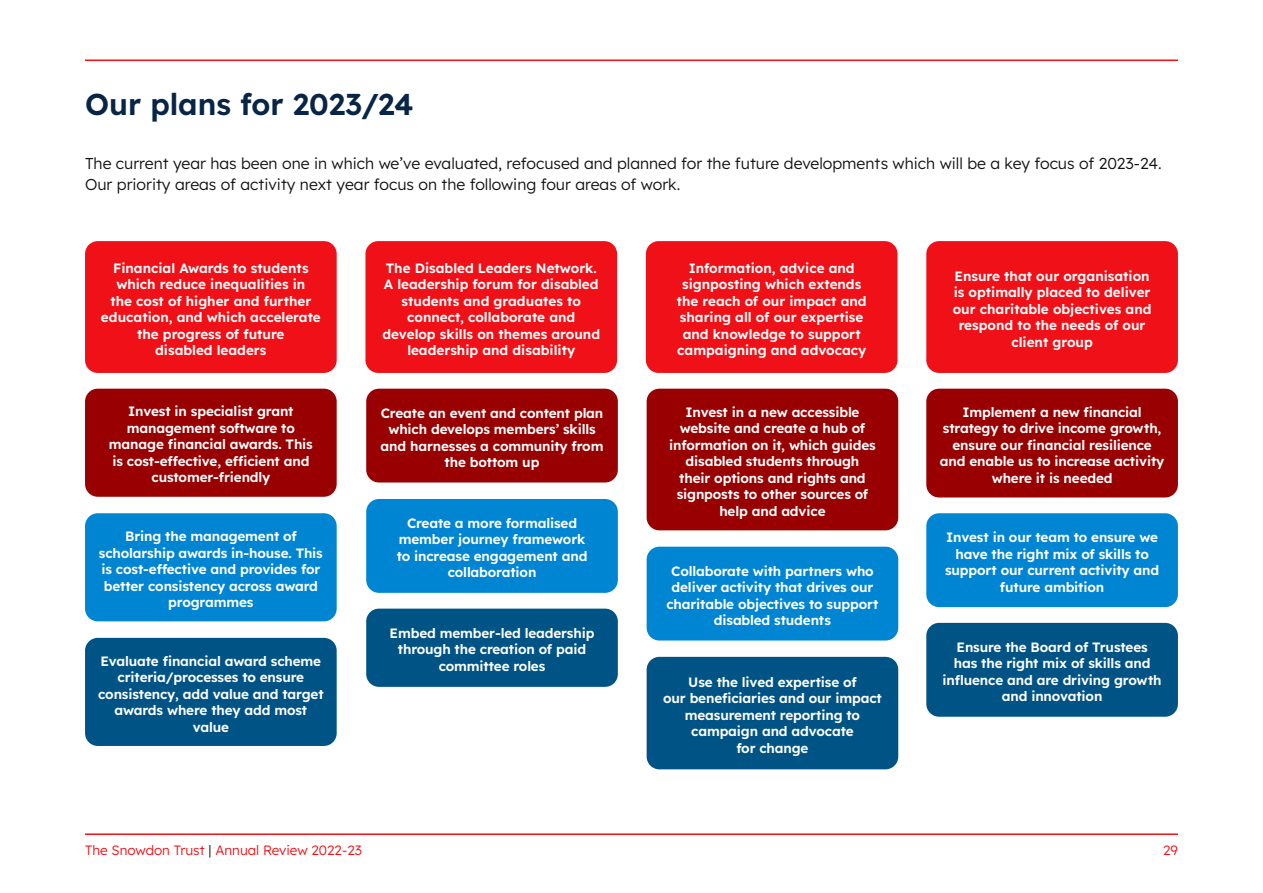
<style>
.page{position:relative;width:1263px;height:893px;background:#fff}
.page>*{position:absolute;margin:0;border:0;box-sizing:border-box;transform-origin:0 0}
.t1{font:30px "Lexend Deca";color:#082545}
.t2{font:300 15.75px/21px "Lexend Deca";color:#121212}
.t3{font:13.5px/16.5px "Lexend Deca";letter-spacing:-.01em;color:#fff;text-align:center}
.t4{font:300 13.5px "Lexend Deca";color:#f01118}
.s1{color:#121212}
</style>
<div class="page">
<hr style="left:85px;top:60px;width:1093px;height:1px;background:#f01118">
<hr style="left:85px;top:833px;width:1093px;height:2px;background:#f01118">
<div style="left:85px;top:241px;width:252px;height:132px;background:#f01118;border-radius:13px"></div>
<div style="left:85px;top:389px;width:252px;height:108px;background:#990001;border-radius:13px"></div>
<div style="left:366px;top:389px;width:252px;height:93px;background:#990001;border-radius:13px"></div>
<div style="left:647px;top:389px;width:251px;height:141px;background:#990001;border-radius:13px"></div>
<div style="left:926px;top:389px;width:252px;height:108px;background:#990001;border-radius:13px"></div>
<div style="left:85px;top:513px;width:252px;height:108px;background:#0085d3;border-radius:13px"></div>
<div style="left:366px;top:499px;width:252px;height:94px;background:#0085d3;border-radius:13px"></div>
<div style="left:647px;top:547px;width:251px;height:93px;background:#0085d3;border-radius:13px"></div>
<div style="left:926px;top:513px;width:252px;height:94px;background:#0085d3;border-radius:13px"></div>
<div style="left:85px;top:638px;width:252px;height:108px;background:#005485;border-radius:13px"></div>
<div style="left:366px;top:609px;width:252px;height:78px;background:#005485;border-radius:13px"></div>
<div style="left:647px;top:657px;width:251px;height:112px;background:#005485;border-radius:13px"></div>
<div style="left:926px;top:623px;width:252px;height:94px;background:#005485;border-radius:13px"></div>
<div style="left:365px;top:241px;width:252px;height:132px;background:#f01118;border-radius:13px"></div>
<div style="left:646px;top:241px;width:251px;height:132px;background:#f01118;border-radius:13px"></div>
<div style="left:926px;top:241px;width:252px;height:132px;background:#f01118;border-radius:13px"></div>
<h1 class="t1" style="left:85px;top:83px;width:330px">Our plans for 2023/24</h1>
<p class="t2" style="left:85px;top:152px;width:1078px">The current year has been one in which we’ve evaluated, refocused and planned for the future developments which will be a key focus of 2023-24.<br>Our priority areas of activity next year focus on the following four areas of work.</p>
<p class="t3" style="left:101px;top:259px;width:221px">Financial Awards to students which reduce inequalities in<br>the cost of higher and further education, and which accelerate the progress of future<br>disabled leaders</p>
<p class="t3" style="left:382px;top:259px;width:219px">The Disabled Leaders Network.<br>A leadership forum for disabled students and graduates to connect, collaborate and develop skills on themes around leadership and disability</p>
<p class="t3" style="left:677px;top:259px;width:191px">Information, advice and signposting which extends the reach of our impact and sharing all of our expertise and knowledge to support campaigning and advocacy</p>
<p class="t3" style="left:953px;top:267px;width:200px">Ensure that our organisation is optimally placed to deliver our charitable objectives and respond to the needs of our client group</p>
<p class="t3" style="left:109px;top:403px;width:205px">Invest in specialist grant management software to manage financial awards. This is cost-effective, efficient and customer-friendly</p>
<p class="t3" style="left:381px;top:404px;width:224px">Create an event and content plan which develops members’ skills and harnesses a community from the bottom up</p>
<p class="t3" style="left:669px;top:403px;width:208px">Invest in a new accessible website and create a hub of information on it, which guides disabled students through their options and rights and signposts to other sources of help and advice</p>
<p class="t3" style="left:940px;top:403px;width:226px">Implement a new financial strategy to drive income growth, ensure our financial resilience and enable us to increase activity where it is needed</p>
<p class="t3" style="left:99px;top:527px;width:225px">Bring the management of scholarship awards in-house. This is cost-effective and provides for better consistency across award programmes</p>
<p class="t3" style="left:397px;top:514px;width:192px">Create a more formalised member journey framework to increase engagement and collaboration</p>
<p class="t3" style="left:945px;top:528px;width:216px">Invest in our team to ensure we have the right mix of skills to support our current activity and future ambition</p>
<p class="t3" style="left:666px;top:562px;width:214px">Collaborate with partners who deliver activity that drives our charitable objectives to support disabled students</p>
<p class="t3" style="left:98px;top:652px;width:227px">Evaluate financial award scheme criteria/processes to ensure consistency, add value and target awards where they add most value</p>
<p class="t3" style="left:390px;top:624px;width:206px">Embed member-led leadership through the creation of paid committee roles</p>
<p class="t3" style="left:663px;top:673px;width:220px">Use the lived expertise of<br>our beneficiaries and our impact measurement reporting to campaign and advocate<br>for change</p>
<p class="t3" style="left:942px;top:638px;width:221px">Ensure the Board of Trustees<br>has the right mix of skills and influence and are driving growth and innovation</p>
<p class="t4" style="left:85px;top:841px;width:278px">The Snowdon Trust <span class="s1">|</span> Annual Review 2022-23</p>
<p class="t4" style="left:1163px;top:841px;width:16px">29</p>
</div>
